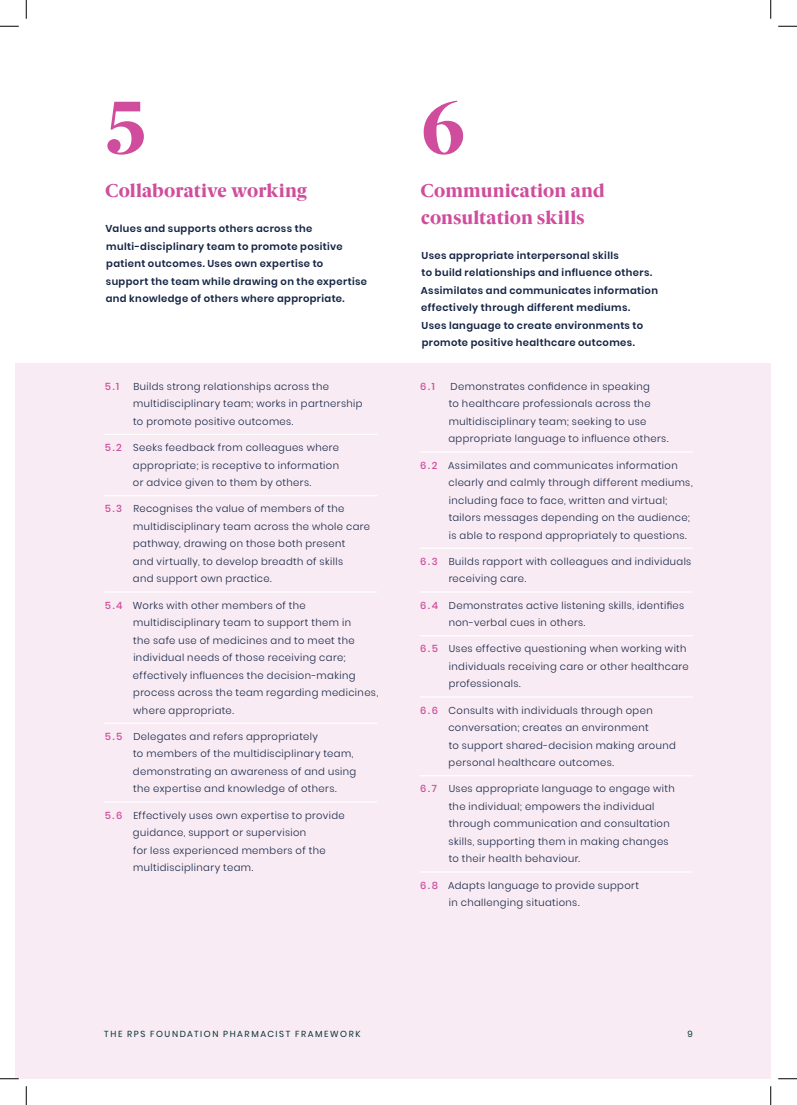
<style>
.page{position:relative;width:797px;height:1105px;background:#fff}
.page>*{position:absolute;margin:0;border:0;box-sizing:border-box;transform-origin:0 0}
.t1{font:800 75px "Berlingske Serif";color:#cf4d9c}
.t2{font:800 18.75px/26.2px "Berlingske Serif";letter-spacing:.01em;color:#cf4d9c}
.t3{font:300 10px/17.5px "Poppins";letter-spacing:.04em;color:#152444}
.t4{font:600 10px/17.5px "Poppins";letter-spacing:.04em;color:#152444}
.t5{font:500 10px "Poppins";color:#cf4d9c}
.t6{font:8.75px "Poppins";letter-spacing:.175em;color:#063338}
.s1{font-weight:500;color:#cf4d9c}
</style>
<div class="page">
<div style="left:16px;top:363px;width:754px;height:715px;background:#f8ebf3"></div>
<hr style="left:420px;top:451px;width:272px;height:2px;background:#fff">
<hr style="left:420px;top:548px;width:272px;height:1px;background:#fff">
<hr style="left:420px;top:591px;width:272px;height:2px;background:#fff">
<hr style="left:420px;top:635px;width:272px;height:1px;background:#fff">
<hr style="left:420px;top:696px;width:272px;height:2px;background:#fff">
<hr style="left:420px;top:775px;width:272px;height:1px;background:#fff">
<hr style="left:420px;top:871px;width:272px;height:2px;background:#fff">
<hr style="left:104px;top:434px;width:273px;height:1px;background:#fff">
<hr style="left:104px;top:495px;width:273px;height:1px;background:#fff">
<hr style="left:104px;top:591px;width:273px;height:2px;background:#fff">
<hr style="left:104px;top:723px;width:273px;height:1px;background:#fff">
<hr style="left:104px;top:801px;width:273px;height:2px;background:#fff">
<svg style="left:0;top:25px;width:19px;height:2px"></svg>
<svg style="left:778px;top:25px;width:19px;height:2px"></svg>
<svg style="left:0;top:1078px;width:19px;height:1px"></svg>
<svg style="left:778px;top:1078px;width:19px;height:1px"></svg>
<svg style="left:25px;top:0;width:2px;height:19px"></svg>
<svg style="left:25px;top:1086px;width:2px;height:19px"></svg>
<svg style="left:770px;top:0;width:1px;height:19px"></svg>
<svg style="left:770px;top:1086px;width:1px;height:19px"></svg>
<h1 class="t1" style="left:104px;top:73px;width:46px">5</h1>
<h2 class="t2" style="left:105px;top:178px;width:203px">Collaborative working</h2>
<p class="t4" style="left:105px;top:220px;width:263px">Values and supports others across the multi-disciplinary team to promote positive patient outcomes. Uses own expertise to support the team while drawing on the expertise and knowledge of others where appropriate.</p>
<p class="t5" style="left:105px;top:380px;width:16px">5.1</p>
<p class="t3" style="left:133px;top:378px;width:231px">Builds strong relationships across the multidisciplinary team; works in partnership to promote positive outcomes.</p>
<p class="t3" style="left:133px;top:439px;width:208px;text-align:justify;text-indent:-28px"><span class="s1">5 . 2</span> Seeks feedback from colleagues where appropriate; is receptive to information or advice given to them by others.</p>
<p class="t3" style="left:133px;top:500px;width:239px;text-indent:-28px"><span class="s1">5 . 3</span> Recognises the value of members of the multidisciplinary team across the whole care pathway, drawing on those both present<br>and virtually, to develop breadth of skills<br>and support own practice.</p>
<p class="t3" style="left:133px;top:596px;width:247px;text-indent:-28px"><span class="s1">5 . 4</span> Works with other members of the multidisciplinary team to support them in<br>the safe use of medicines and to meet the individual needs of those receiving care; effectively influences the decision-making process across the team regarding medicines, where appropriate.</p>
<p class="t3" style="left:133px;top:728px;width:225px;text-indent:-28px"><span class="s1">5 . 5</span> Delegates and refers appropriately<br>to members of the multidisciplinary team, demonstrating an awareness of and using the expertise and knowledge of others.</p>
<p class="t3" style="left:133px;top:806px;width:213px;text-indent:-28px"><span class="s1">5 . 6</span> Effectively uses own expertise to provide guidance, support or supervision<br>for less experienced members of the multidisciplinary team.</p>
<h1 class="t1" style="left:421px;top:73px;width:46px">6</h1>
<h2 class="t2" style="left:420px;top:178px;width:185px">Communication and consultation skills</h2>
<p class="t4" style="left:421px;top:246px;width:238px">Uses appropriate interpersonal skills<br>to build relationships and influence others.<br>Assimilates and communicates information effectively through different mediums.<br>Uses language to create environments to promote positive healthcare outcomes.</p>
<p class="t5" style="left:420px;top:380px;width:16px">6.1</p>
<p class="t3" style="left:448px;top:378px;width:221px">Demonstrates confidence in speaking<br>to healthcare professionals across the multidisciplinary team; seeking to use appropriate language to influence others.</p>
<p class="t3" style="left:448px;top:456px;width:246px;text-indent:-28px"><span class="s1">6 . 2</span> Assimilates and communicates information clearly and calmly through different mediums, including face to face, written and virtual; tailors messages depending on the audience; is able to respond appropriately to questions.</p>
<p class="t3" style="left:448px;top:553px;width:244px;text-indent:-28px"><span class="s1">6 . 3</span> Builds rapport with colleagues and individuals receiving care.</p>
<p class="t3" style="left:448px;top:596px;width:237px;text-indent:-28px"><span class="s1">6 . 4</span> Demonstrates active listening skills, identifies non-verbal cues in others.</p>
<p class="t3" style="left:448px;top:640px;width:242px;text-indent:-28px"><span class="s1">6 . 5</span> Uses effective questioning when working with individuals receiving care or other healthcare professionals.</p>
<p class="t3" style="left:448px;top:701px;width:229px;text-indent:-28px"><span class="s1">6 . 6</span> Consults with individuals through open conversation; creates an environment<br>to support shared-decision making around personal healthcare outcomes.</p>
<p class="t3" style="left:448px;top:780px;width:228px;text-indent:-28px"><span class="s1">6 . 7</span> Uses appropriate language to engage with the individual; empowers the individual through communication and consultation skills, supporting them in making changes to their health behaviour.</p>
<p class="t3" style="left:449px;top:876px;width:192px;text-indent:-29px"><span class="s1">6 . 8</span> Adapts language to provide support in challenging situations.</p>
<p class="t6" style="left:104px;top:1029px;width:258px">THE RPS FOUNDATION PHARMACIST FRAMEWORK</p>
<p class="t6" style="left:687px;top:1029px;width:7px">9</p>
<p class="t6" style="left:104px;top:1029px;width:209px">ROYAL PHARMACEUTICAL SOCIETY 2019</p>
</div>
